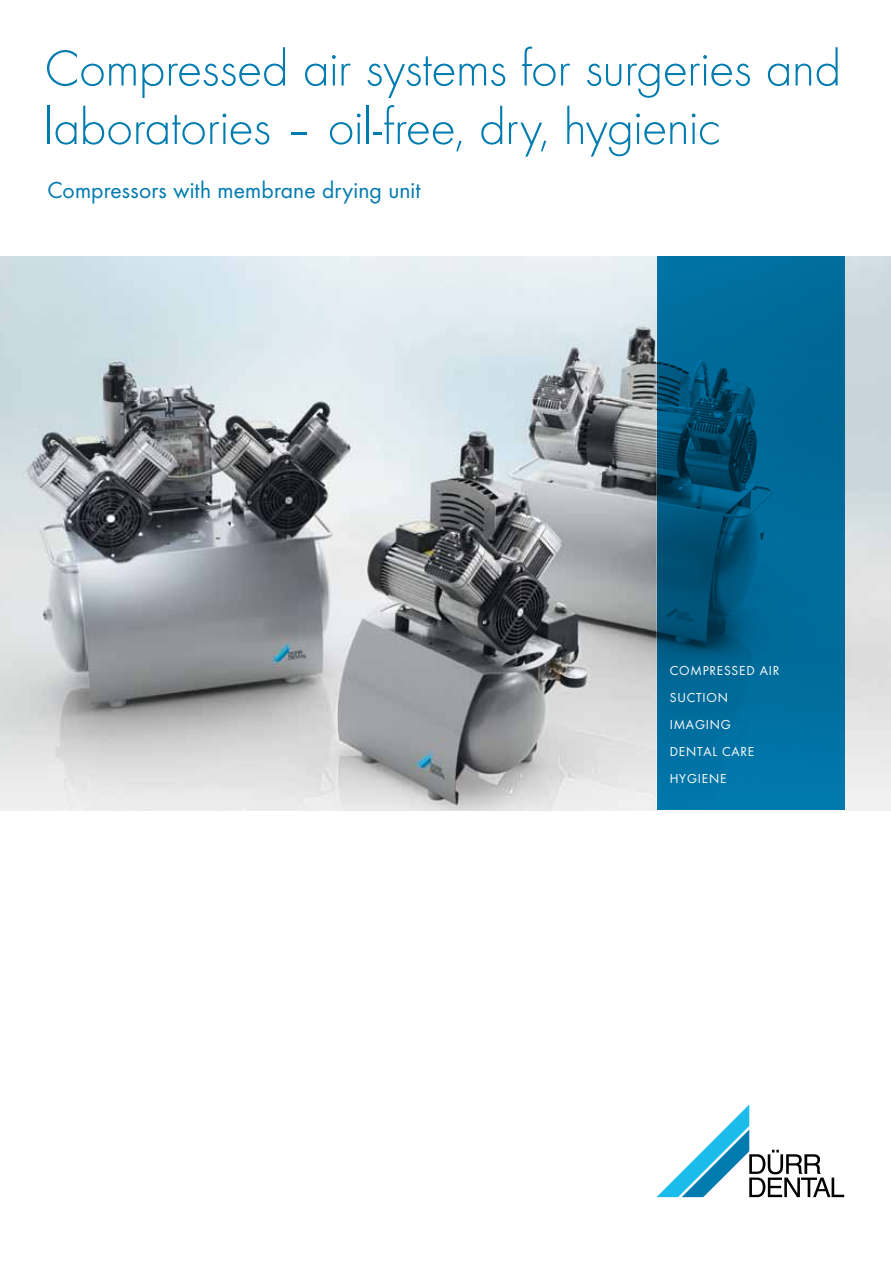
<style>
.page{position:relative;width:891px;height:1263px;background:#fff}
.page>*{position:absolute;margin:0;border:0;box-sizing:border-box;transform-origin:0 0}
.t1{font:300 52.5px/58.5px "Futura TOT";letter-spacing:-.015em;color:#007bb0}
.t2{font:24px "Futura TOT Boo";letter-spacing:.005em;color:#007bb0}
.t3{font:13.5px/27px "Futura TOT Boo";letter-spacing:.06em;color:#fff}
</style>
<div class="page">
<img style="left:0;top:256px;width:890px;height:554px">
<svg style="left:656px;top:256px;width:188px;height:554px;background:#026591"></svg>
<svg style="left:656px;top:1104px;width:188px;height:93px"></svg>
<p class="t1" style="left:44px;top:39px;width:798px">Compressed air systems for surgeries and laboratories – oil-free, dry, hygienic</p>
<p class="t2" style="left:47px;top:176px;width:374px">COMPRESSORS WITH MEMBRANE DRYING UNIT</p>
<p class="t3" style="left:669px;top:657px;width:111px">COMPRESSED AI R<br>SUCTION<br>IMAGI NG<br>DENTAL CARE<br>HYGIENE</p>
</div>
